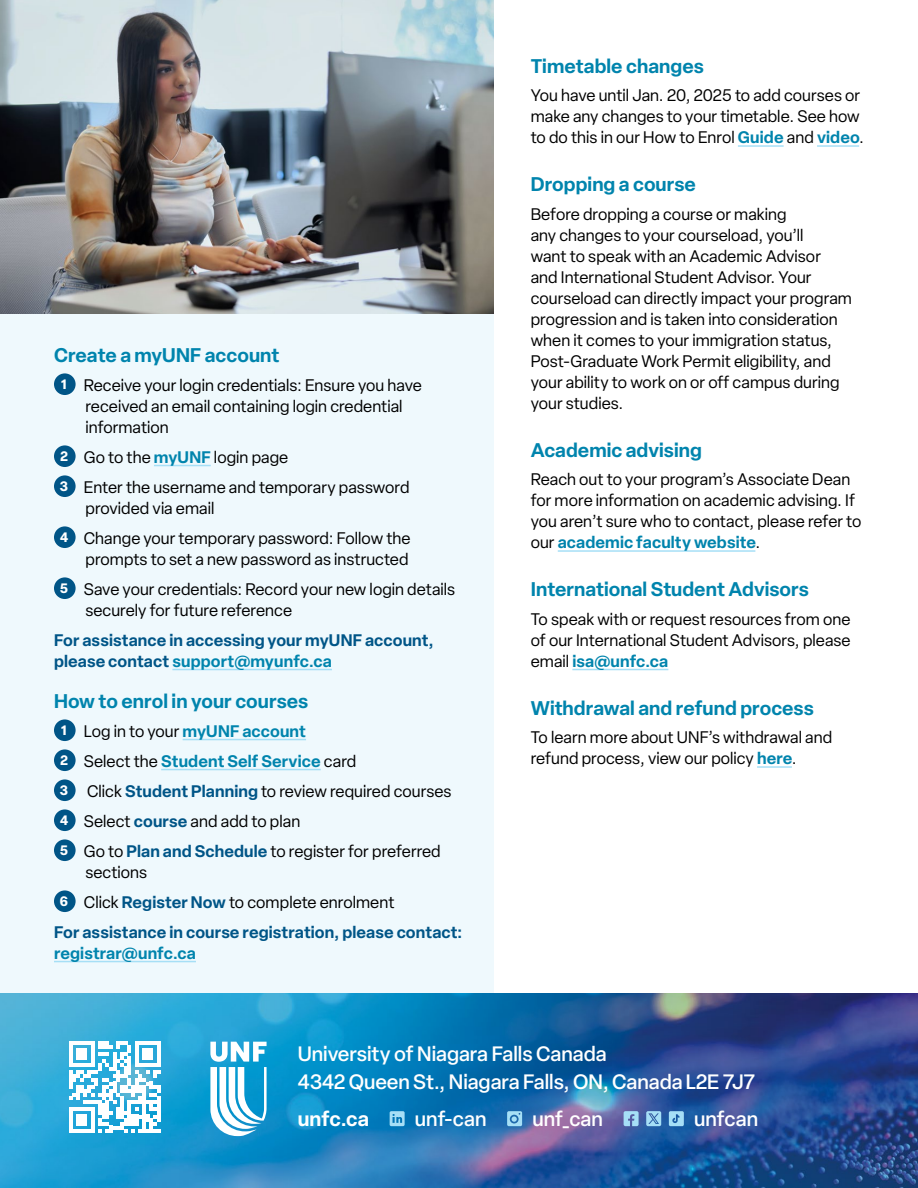
<style>
.page{position:relative;width:918px;height:1188px;background:#fff}
.page>*{position:absolute;margin:0;border:0;box-sizing:border-box;transform-origin:0 0}
.Body_text{font:500 20.55px/27.5px "Elza";letter-spacing:-.005em;color:#fff}
.t1{font:600 20.55px "Elza";color:#fff}
.t2{font:600 19.5px "Elza";color:#0084ad}
.Numbered_List{font:16.5px/21px "Elza";letter-spacing:.005em;color:#000}
.Numbered_List-2{font:600 16.5px/21px "Elza";letter-spacing:.005em;color:#005587}
.Numbered_List-3{font:600 16.5px "Elza";letter-spacing:.005em;color:#0084ad}
.t3{font:700 13.5px "Elza";color:#fff}
.s1{font-weight:600;color:#0084ad}
.s2{color:#0084ad}
.s3{font-weight:400;color:#000}
.s4{font-weight:600;color:#005587}
</style>
<div class="page">
<div style="left:0;top:313px;width:494px;height:680px;background:#eff9fd"></div>
<hr style="left:154px;top:465px;width:57px;height:1px;background:#a6dff6">
<hr style="left:172px;top:669px;width:160px;height:1px;background:#a6dff6">
<div style="left:54px;top:373px;width:22px;height:22px;background:#005587;border-radius:50%"></div>
<div style="left:54px;top:445px;width:22px;height:22px;background:#005587;border-radius:50%"></div>
<div style="left:54px;top:475px;width:22px;height:22px;background:#005587;border-radius:50%"></div>
<div style="left:54px;top:526px;width:22px;height:22px;background:#005587;border-radius:50%"></div>
<div style="left:54px;top:577px;width:22px;height:22px;background:#005587;border-radius:50%"></div>
<hr style="left:738px;top:145px;width:46px;height:2px;background:#a6dff6">
<hr style="left:817px;top:145px;width:42px;height:2px;background:#a6dff6">
<hr style="left:558px;top:550px;width:197px;height:2px;background:#a6dff6">
<hr style="left:572px;top:669px;width:96px;height:1px;background:#a6dff6">
<hr style="left:757px;top:766px;width:35px;height:2px;background:#a6dff6">
<hr style="left:183px;top:739px;width:123px;height:1px;background:#a6dff6">
<hr style="left:161px;top:769px;width:160px;height:1px;background:#a6dff6">
<hr style="left:54px;top:961px;width:142px;height:1px;background:#a6dff6">
<div style="left:54px;top:719px;width:22px;height:22px;background:#005587;border-radius:50%"></div>
<div style="left:54px;top:749px;width:22px;height:22px;background:#005587;border-radius:50%"></div>
<div style="left:54px;top:779px;width:22px;height:22px;background:#005587;border-radius:50%"></div>
<div style="left:54px;top:809px;width:22px;height:22px;background:#005587;border-radius:50%"></div>
<div style="left:54px;top:839px;width:22px;height:22px;background:#005587;border-radius:50%"></div>
<div style="left:54px;top:890px;width:22px;height:22px;background:#005587;border-radius:50%"></div>
<svg style="left:0;top:993px;width:918px;height:195px;background:#2371ad"></svg>
<svg style="left:210px;top:1042px;width:57px;height:94px"></svg>
<svg style="left:390px;top:1111px;width:15px;height:15px"></svg>
<svg style="left:507px;top:1111px;width:15px;height:15px"></svg>
<svg style="left:624px;top:1111px;width:15px;height:15px"></svg>
<svg style="left:646px;top:1111px;width:15px;height:15px"></svg>
<svg style="left:669px;top:1111px;width:15px;height:15px"></svg>
<svg style="left:69px;top:1041px;width:91px;height:92px"></svg>
<img style="left:0;top:0;width:494px;height:313px">
<p class="t2" style="left:54px;top:341px;width:227px">Create a myUNF account</p>
<p class="t3" style="left:61px;top:374px;width:7px">1</p>
<p class="Numbered_List" style="left:84px;top:374px;width:340px">Receive your login credentials: Ensure you have received an email containing login credential information</p>
<p class="t3" style="left:60px;top:446px;width:9px">2</p>
<p class="Numbered_List" style="left:84px;top:446px;width:206px">Go to the <span class="s1">myUNF</span> login page</p>
<p class="t3" style="left:60px;top:476px;width:10px">3</p>
<p class="Numbered_List" style="left:84px;top:476px;width:327px">Enter the username and temporary password provided via email</p>
<p class="t3" style="left:60px;top:527px;width:10px">4</p>
<p class="Numbered_List" style="left:84px;top:527px;width:328px">Change your temporary password: Follow the prompts to set a new password as instructed</p>
<p class="t3" style="left:60px;top:578px;width:10px">5</p>
<p class="Numbered_List" style="left:84px;top:578px;width:373px">Save your credentials: Record your new login details securely for future reference</p>
<p class="Numbered_List-2" style="left:54px;top:629px;width:381px">For assistance in accessing your myUNF account, please contact <span class="s2">support@myunfc.ca</span></p>
<p class="t2" style="left:54px;top:687px;width:256px">How to enrol in your courses</p>
<p class="t3" style="left:61px;top:720px;width:7px">1</p>
<p class="Numbered_List-3" style="left:84px;top:719px;width:224px"><span class="s3">Log in to your</span> myUNF account</p>
<p class="t3" style="left:60px;top:750px;width:9px">2</p>
<p class="Numbered_List-3" style="left:84px;top:749px;width:274px"><span class="s3">Select the</span> Student Self Service <span class="s3">card</span></p>
<p class="t3" style="left:60px;top:780px;width:10px">3</p>
<p class="Numbered_List" style="left:87px;top:780px;width:366px">Click <span class="s4">Student Planning</span> to review required courses</p>
<p class="t3" style="left:60px;top:810px;width:10px">4</p>
<p class="Numbered_List" style="left:84px;top:810px;width:218px">Select <span class="s4">course</span> and add to plan</p>
<p class="t3" style="left:60px;top:840px;width:10px">5</p>
<p class="Numbered_List" style="left:84px;top:840px;width:358px">Go to <span class="s4">Plan and Schedule</span> to register for preferred sections</p>
<p class="t3" style="left:60px;top:891px;width:10px">6</p>
<p class="Numbered_List" style="left:84px;top:891px;width:312px">Click <span class="s4">Register Now</span> to complete enrolment</p>
<p class="Numbered_List-2" style="left:54px;top:921px;width:410px">For assistance in course registration, please contact: <span class="s2">registrar@unfc.ca</span></p>
<p class="t2" style="left:531px;top:52px;width:175px">Timetable changes</p>
<p class="Numbered_List" style="left:531px;top:85px;width:335px">You have until Jan. 20, 2025 to add courses or make any changes to your timetable. See how to do this in our How to Enrol <span class="s1">Guide</span> and <span class="s1">video</span>.</p>
<p class="t2" style="left:531px;top:170px;width:167px">Dropping a course</p>
<p class="Numbered_List" style="left:531px;top:203px;width:323px">Before dropping a course or making<br>any changes to your courseload, you’ll<br>want to speak with an Academic Advisor and International Student Advisor. Your courseload can directly impact your program progression and is taken into consideration when it comes to your immigration status, Post-Graduate Work Permit eligibility, and your ability to work on or off campus during your studies.</p>
<p class="t2" style="left:531px;top:436px;width:173px">Academic advising</p>
<p class="Numbered_List" style="left:531px;top:469px;width:332px">Reach out to your program’s Associate Dean for more information on academic advising. If you aren’t sure who to contact, please refer to our <span class="s1">academic faculty website</span>.</p>
<p class="t2" style="left:531px;top:575px;width:280px">International Student Advisors</p>
<p class="Numbered_List" style="left:531px;top:608px;width:321px;text-align:justify">To speak with or request resources from one of our International Student Advisors, please email <span class="s1">isa@unfc.ca</span></p>
<p class="t2" style="left:531px;top:694px;width:285px">Withdrawal and refund process</p>
<p class="Numbered_List" style="left:531px;top:727px;width:303px">To learn more about UNF’s withdrawal and refund process, view our policy <span class="s1">here</span>.</p>
<p class="Body_text" style="left:298px;top:1040px;width:459px">University of Niagara Falls Canada<br>4342 Queen St., Niagara Falls, ON, Canada L2E 7J7</p>
<p class="t1" style="left:298px;top:1104px;width:73px">unfc.ca</p>
<p class="Body_text" style="left:415px;top:1105px;width:73px">unf-can</p>
<p class="Body_text" style="left:532px;top:1105px;width:72px">unf_can</p>
<p class="Body_text" style="left:694px;top:1105px;width:66px">unfcan</p>
</div>
